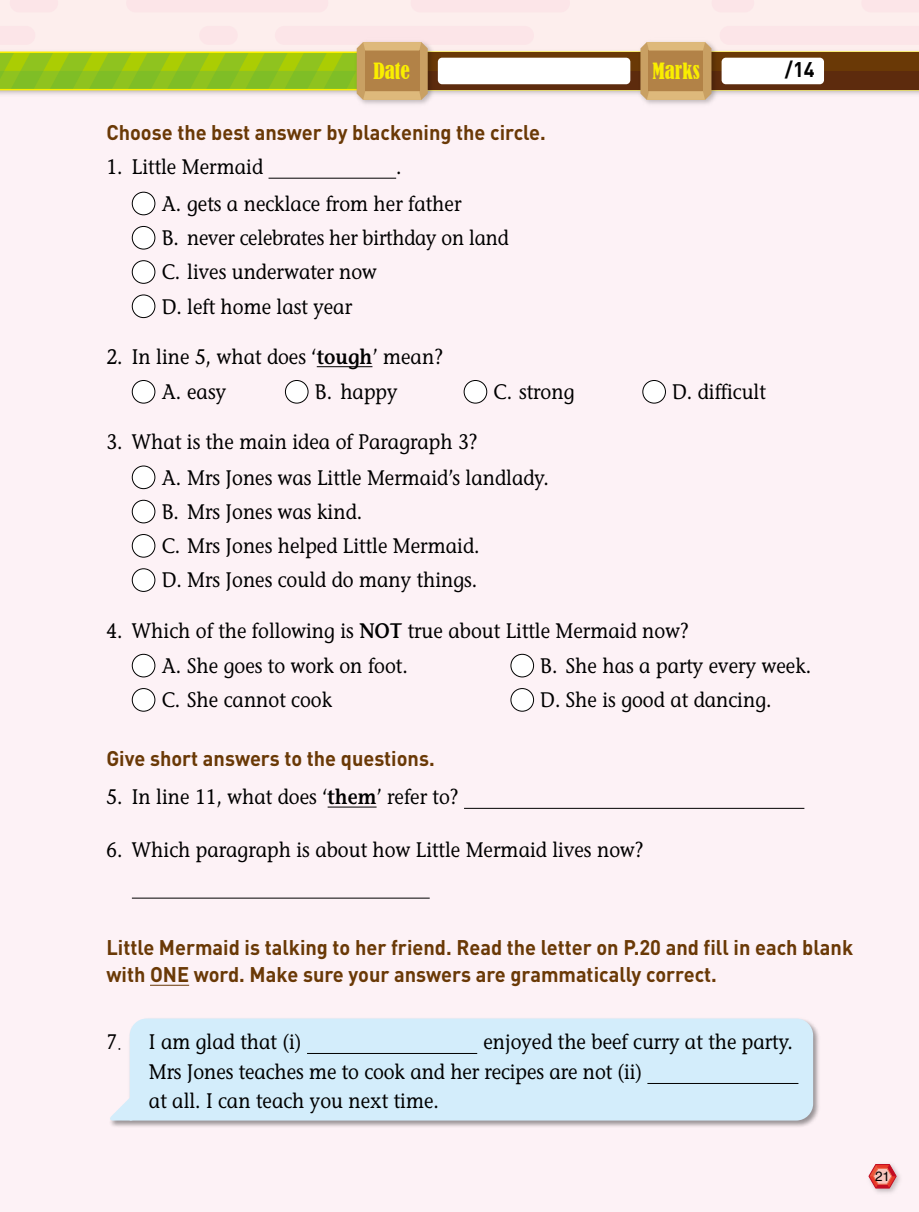
<style>
.page{position:relative;width:919px;height:1212px;background:#fff}
.page>*{position:absolute;margin:0;border:0;box-sizing:border-box;transform-origin:0 0}
.t1{font:21px/34.5px "Stone Informal";color:#000;scale:.9 1}
.t2{font:700 21px/27px "DIN";color:#6a3906;scale:.95 1}
.t3{font:condensed 21px "Bernard";color:#faee00}
.t4{font:700 21px "DIN";color:#000;scale:.95 1}
.t5{font:13.5px "Helvetica";color:#000}
.s1{font-weight:600}
.s2{font-family:"Adobe Ming Std";font-weight:300}
</style>
<div class="page">
<div style="left:0;top:0;width:918px;height:1212px;background:#fdf2f6"></div>
<img style="left:874px;top:1170px;width:26px;height:23px">
<svg style="left:868px;top:1164px;width:28px;height:25px"></svg>
<div style="left:0;top:0;width:918px;height:77px;background:#fdeeed"></div>
<svg style="left:0;top:39px;width:918px;height:65px"></svg>
<hr style="left:317px;top:366px;width:55px;height:1px;background:#000">
<hr style="left:327px;top:807px;width:49px;height:1px;background:#000">
<hr style="left:150px;top:985px;width:39px;height:1px;background:#6a3906">
<hr style="left:268px;top:178px;width:128px;height:1px;background:#000">
<div style="left:132px;top:192px;width:23px;height:23px;background:#fff;border-radius:50%"></div>
<div style="left:132px;top:192px;width:23px;height:23px;border:1px solid #000;border-radius:50%"></div>
<div style="left:132px;top:226px;width:23px;height:23px;background:#fff;border-radius:50%"></div>
<div style="left:132px;top:226px;width:23px;height:23px;border:1px solid #000;border-radius:50%"></div>
<div style="left:132px;top:261px;width:23px;height:22px;background:#fff;border-radius:50%"></div>
<div style="left:132px;top:260px;width:23px;height:24px;border:1px solid #000;border-radius:50%"></div>
<div style="left:132px;top:295px;width:23px;height:23px;background:#fff;border-radius:50%"></div>
<div style="left:132px;top:295px;width:23px;height:23px;border:1px solid #000;border-radius:50%"></div>
<div style="left:132px;top:380px;width:23px;height:23px;background:#fff;border-radius:50%"></div>
<div style="left:132px;top:380px;width:23px;height:23px;border:1px solid #000;border-radius:50%"></div>
<div style="left:285px;top:380px;width:23px;height:23px;background:#fff;border-radius:50%"></div>
<div style="left:285px;top:380px;width:23px;height:23px;border:1px solid #000;border-radius:50%"></div>
<div style="left:464px;top:380px;width:22px;height:23px;background:#fff;border-radius:50%"></div>
<div style="left:463px;top:380px;width:24px;height:23px;border:1px solid #000;border-radius:50%"></div>
<div style="left:642px;top:380px;width:23px;height:23px;background:#fff;border-radius:50%"></div>
<div style="left:642px;top:380px;width:23px;height:23px;border:1px solid #000;border-radius:50%"></div>
<div style="left:132px;top:466px;width:23px;height:23px;background:#fff;border-radius:50%"></div>
<div style="left:132px;top:466px;width:23px;height:23px;border:1px solid #000;border-radius:50%"></div>
<div style="left:132px;top:500px;width:23px;height:23px;background:#fff;border-radius:50%"></div>
<div style="left:132px;top:500px;width:23px;height:23px;border:1px solid #000;border-radius:50%"></div>
<div style="left:132px;top:534px;width:23px;height:23px;background:#fff;border-radius:50%"></div>
<div style="left:132px;top:534px;width:23px;height:23px;border:1px solid #000;border-radius:50%"></div>
<div style="left:132px;top:569px;width:23px;height:22px;background:#fff;border-radius:50%"></div>
<div style="left:132px;top:568px;width:23px;height:24px;border:1px solid #000;border-radius:50%"></div>
<div style="left:132px;top:654px;width:23px;height:23px;background:#fff;border-radius:50%"></div>
<div style="left:132px;top:654px;width:23px;height:23px;border:1px solid #000;border-radius:50%"></div>
<div style="left:511px;top:654px;width:22px;height:23px;background:#fff;border-radius:50%"></div>
<div style="left:510px;top:654px;width:24px;height:23px;border:1px solid #000;border-radius:50%"></div>
<div style="left:132px;top:688px;width:23px;height:23px;background:#fff;border-radius:50%"></div>
<div style="left:132px;top:688px;width:23px;height:23px;border:1px solid #000;border-radius:50%"></div>
<div style="left:511px;top:688px;width:22px;height:23px;background:#fff;border-radius:50%"></div>
<div style="left:510px;top:688px;width:24px;height:23px;border:1px solid #000;border-radius:50%"></div>
<hr style="left:464px;top:808px;width:340px;height:1px;background:#000">
<hr style="left:132px;top:898px;width:297px;height:1px;background:#000">
<div style="left:109px;top:1017px;width:711px;height:111px;background:#000;opacity:.4"></div>
<div style="left:130px;top:1018px;width:683px;height:102px;background:#d3edfb"></div>
<svg style="left:109px;top:1093px;width:28px;height:27px"></svg>
<hr style="left:307px;top:1053px;width:170px;height:1px;background:#000">
<hr style="left:647px;top:1083px;width:151px;height:1px;background:#000">
<p class="t3" style="left:373px;top:59px;width:38px">Date</p>
<p class="t3" style="left:652px;top:59px;width:49px">Marks</p>
<p class="t4" style="left:784px;top:56px;width:33px">/14</p>
<p class="t2" style="left:106px;top:118px;width:464px">Choose the best answer by blackening the circle.</p>
<p class="t1" style="left:106px;top:149px;width:176px">1. Little Mermaid</p>
<p class="t1" style="left:162px;top:148px;width:334px;line-height:36.6px;text-indent:234px">.<br>A. gets a necklace from her father</p>
<p class="t1" style="left:162px;top:221px;width:387px">B. never celebrates her birthday on land<br>C. lives underwater now<br>D. left home last year</p>
<p class="t1" style="left:162px;top:339px;width:314px;line-height:35.1px;text-indent:-55px">2. In line 5, what does ‘<span class="s1">tough</span>’ mean?<br>A. easy</p>
<p class="t1" style="left:315px;top:374px;width:93px">B. happy</p>
<p class="t1" style="left:493px;top:374px;width:91px">C. strong</p>
<p class="t1" style="left:672px;top:374px;width:106px">D. difficult</p>
<p class="t1" style="left:162px;top:425px;width:431px;text-indent:-55px">3. What is the main idea of Paragraph 3?<br>A. Mrs Jones was Little Mermaid’s landlady.<br>B. Mrs Jones was kind.<br>C. Mrs Jones helped Little Mermaid.<br>D. Mrs Jones could do many things.</p>
<p class="t1" style="left:162px;top:612px;width:587px;line-height:35.4px;text-indent:-55px">4. Which of the following is <span class="s1">NOT</span> true about Little Mermaid now?<br>A. She goes to work on foot.</p>
<p class="t1" style="left:540px;top:648px;width:302px">B. She has a party every week.</p>
<p class="t1" style="left:162px;top:682px;width:191px">C. She cannot cook</p>
<p class="t1" style="left:540px;top:682px;width:258px">D. She is good at dancing.</p>
<p class="t2" style="left:106px;top:744px;width:347px">Give short answers to the questions.</p>
<p class="t1" style="left:106px;top:779px;width:393px">5. In line 11, what does ‘<span class="s1">them</span>’ refer to?</p>
<p class="t1" style="left:106px;top:832px;width:598px">6. Which paragraph is about how Little Mermaid lives now?</p>
<p class="t2" style="left:106px;top:933px;width:787px">Little Mermaid is talking to her friend. Read the letter on P.20 and fill in each blank with ONE word. Make sure your answers are grammatically correct.</p>
<p class="t1" style="left:149px;top:1027px;width:717px;line-height:29.2px;text-indent:334px">enjoyed the beef curry at the party.<br>Mrs Jones teaches me to cook and her recipes are not (ii)<br>at all. I can teach you next time.</p>
<p class="t1" style="left:106px;top:1025px;width:218px">7<span class="s2">.</span> I am glad that (i)</p>
<p class="t5" style="left:874px;top:1166px;width:17px">21</p>
</div>
